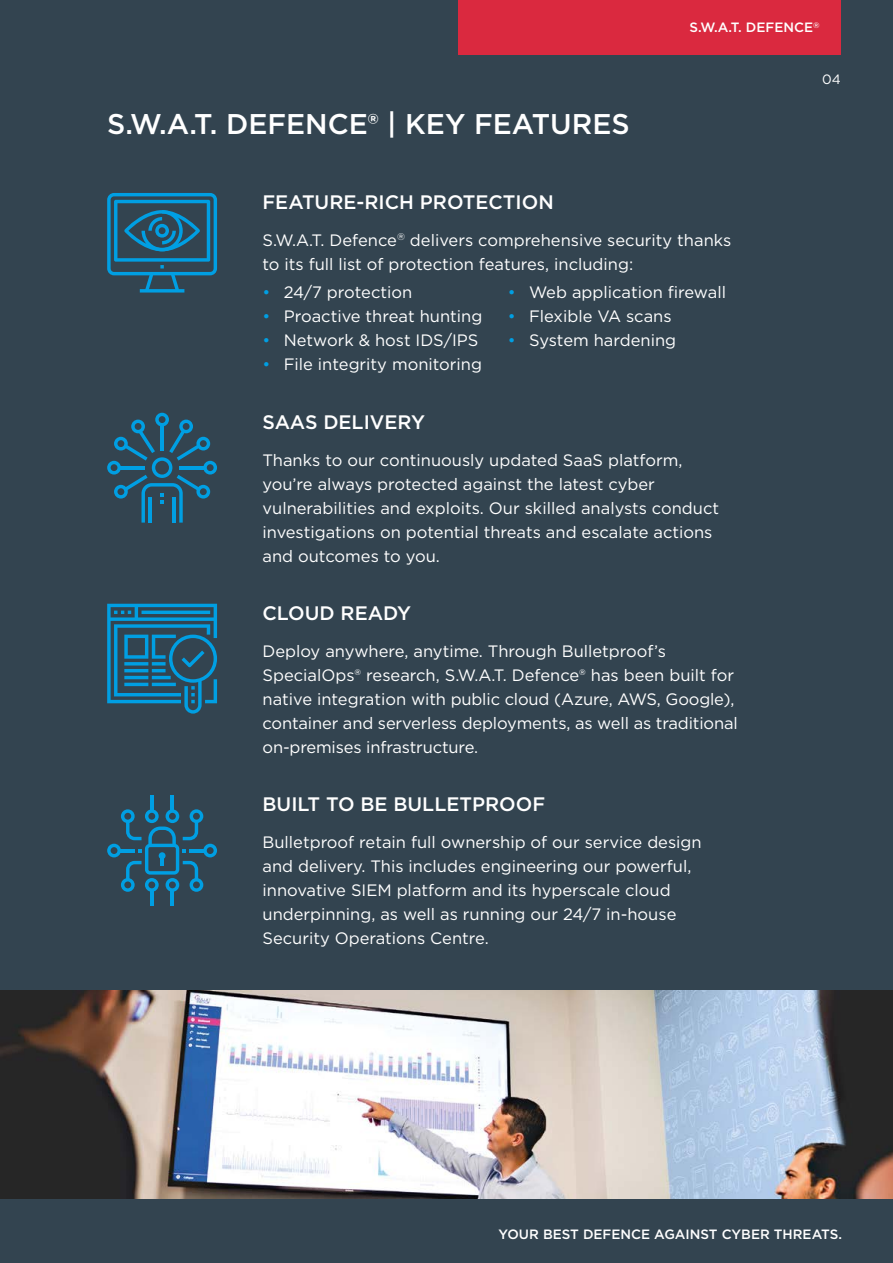
<style>
.page{position:relative;width:893px;height:1263px;background:#fff}
.page>*{position:absolute;margin:0;border:0;box-sizing:border-box;transform-origin:0 0}
.t1{font:500 28.5px "Gotham";color:#fff}
.t2{font:500 19.5px "Gotham";color:#fff}
.t3{font:16.5px/24px "Gotham";color:#fff}
.t4{font:500 13.5px "Gotham";color:#fff}
.t5{font:13.5px "Gotham";color:#fff}
.s1{color:#009fe3}
</style>
<div class="page">
<div style="left:0;top:0;width:893px;height:1154px;background:#334450"></div>
<img style="left:0;top:990px;width:893px;height:210px">
<div style="left:458px;top:0;width:383px;height:54px;background:#da293f"></div>
<svg style="left:107px;top:413px;width:110px;height:110px"></svg>
<svg style="left:107px;top:604px;width:110px;height:110px"></svg>
<hr style="left:150px;top:890px;width:4px;height:15px;background:#009fe3">
<hr style="left:171px;top:890px;width:3px;height:15px;background:#009fe3">
<hr style="left:150px;top:796px;width:4px;height:15px;background:#009fe3">
<hr style="left:171px;top:796px;width:3px;height:15px;background:#009fe3">
<svg style="left:107px;top:809px;width:110px;height:83px"></svg>
<svg style="left:107px;top:193px;width:110px;height:100px"></svg>
<div style="left:0;top:1200px;width:893px;height:63px;background:#334450"></div>
<p class="t4" style="left:690px;top:18px;width:132px">S.W.A.T. DEFENCE<sup>®</sup></p>
<h1 class="t1" style="left:107px;top:105px;width:524px">S.W.A.T. DEFENCE® | KEY FEATURES</h1>
<p class="t2" style="left:262px;top:189px;width:293px">FEATURE-RICH PROTECTION</p>
<p class="t3" style="left:262px;top:228px;width:470px">S.W.A.T. Defence<sup>®</sup> delivers comprehensive security thanks to its full list of protection features, including:</p>
<p class="t3" style="left:262px;top:280px;width:151px"><span class="s1">•</span> 24/7 protection</p>
<p class="t3" style="left:262px;top:304px;width:221px"><span class="s1">•</span> Proactive threat hunting</p>
<p class="t3" style="left:262px;top:328px;width:217px"><span class="s1">•</span> Network &amp; host IDS/IPS</p>
<p class="t3" style="left:262px;top:352px;width:221px"><span class="s1">•</span> File integrity monitoring</p>
<p class="t3" style="left:508px;top:280px;width:220px"><span class="s1">•</span> Web application firewall</p>
<p class="t3" style="left:508px;top:304px;width:165px"><span class="s1">•</span> Flexible VA scans</p>
<p class="t3" style="left:508px;top:328px;width:170px"><span class="s1">•</span> System hardening</p>
<p class="t2" style="left:262px;top:410px;width:164px">SAAS DELIVERY</p>
<p class="t3" style="left:262px;top:448px;width:458px">Thanks to our continuously updated SaaS platform, you’re always protected against the latest cyber vulnerabilities and exploits. Our skilled analysts conduct investigations on potential threats and escalate actions and outcomes to you.</p>
<p class="t2" style="left:262px;top:600px;width:150px">CLOUD READY</p>
<p class="t3" style="left:262px;top:639px;width:477px">Deploy anywhere, anytime. Through Bulletproof’s SpecialOps® research, S.W.A.T. Defence® has been built for native integration with public cloud (Azure, AWS, Google), container and serverless deployments, as well as traditional on-premises infrastructure.</p>
<p class="t2" style="left:262px;top:791px;width:284px">BUILT TO BE BULLETPROOF</p>
<p class="t3" style="left:262px;top:829px;width:441px">Bulletproof retain full ownership of our service design and delivery. This includes engineering our powerful, innovative SIEM platform and its hyperscale cloud underpinning, as well as running our 24/7 in-house Security Operations Centre.</p>
<p class="t5" style="left:822px;top:70px;width:20px">04</p>
<p class="t4" style="left:499px;top:1225px;width:345px">YOUR BEST DEFENCE AGAINST CYBER THREATS.</p>
</div>
